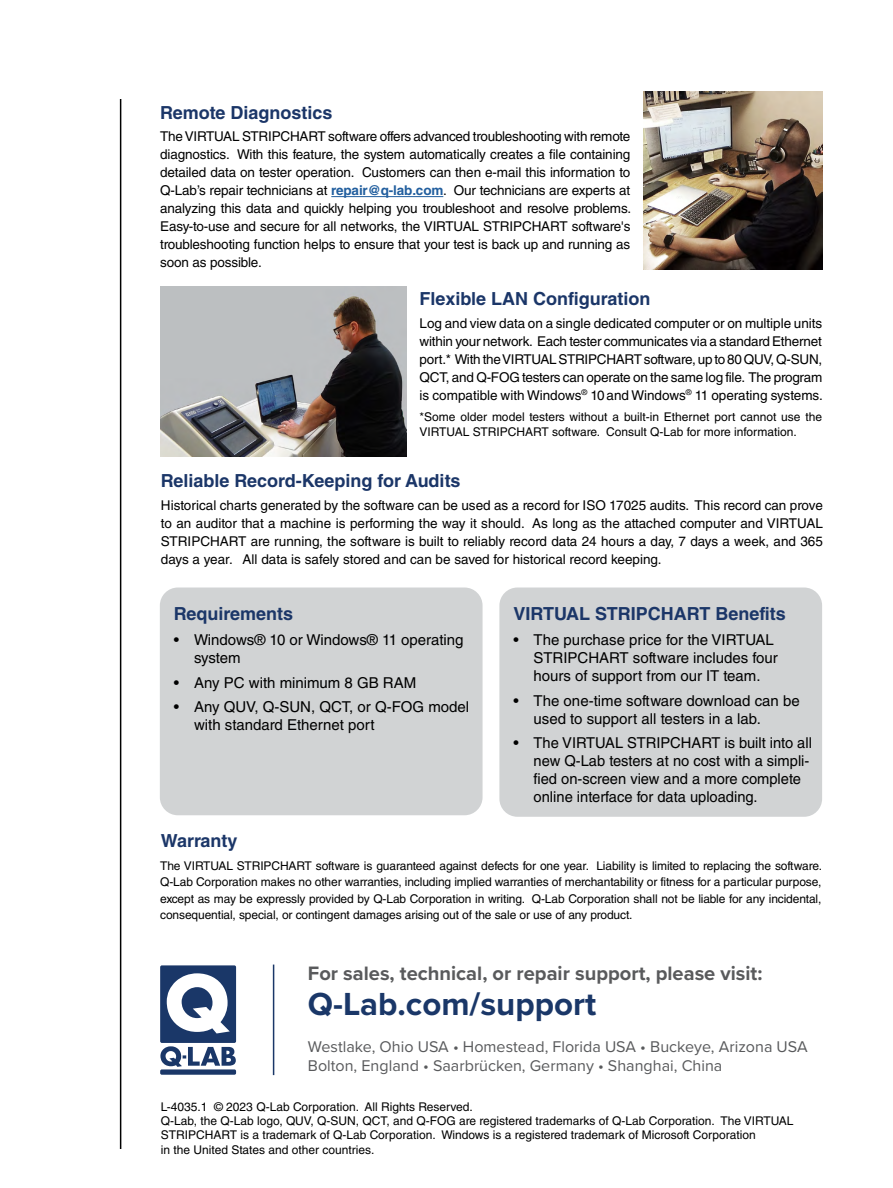
<style>
.page{position:relative;width:893px;height:1188px;background:#fff}
.page>*{position:absolute;margin:0;border:0;box-sizing:border-box;transform-origin:0 0}
.t1{font:700 33.15px "Proxima Nova";color:#1a3768}
.t2{font:700 20.1px "Proxima Nova";color:#595a5c}
.t3{font:700 18px "Helvetica LT Std";color:#1b3668}
.t4{font:16.05px/19.4px "Proxima Nova";color:#595a5c}
.t5{font:15px/18px "Helvetica LT Std";color:#000}
.t6{font:13.5px/18px "Helvetica LT Std";letter-spacing:-.01em;color:#000;text-align:justify}
.t7{font:12px/14.4px "Helvetica LT Std";color:#000}
.s1{font-weight:700;color:#215e9e}
</style>
<div class="page">
<hr style="left:120px;top:99px;width:1px;height:1050px;background:#000">
<hr style="left:331px;top:196px;width:112px;height:1px;background:#215e9e">
<div style="left:160px;top:588px;width:323px;height:227px;background:#d1d3d4;border-radius:18px"></div>
<div style="left:499px;top:588px;width:323px;height:229px;background:#d1d3d4;border-radius:18px"></div>
<hr style="left:273px;top:965px;width:1px;height:110px;background:#1a3768">
<div style="left:160px;top:1069px;width:76px;height:6px;background:#1a3768;border-radius:2px"></div>
<svg style="left:160px;top:965px;width:76px;height:102px"></svg>
<img style="left:644px;top:92px;width:178px;height:178px">
<img style="left:160px;top:286px;width:246px;height:170px">
<h3 class="t3" style="left:160px;top:101px;width:174px">Remote Diagnostics</h3>
<p class="t6" style="left:160px;top:127px;width:473px">The VIRTUAL STRIPCHART software offers advanced troubleshooting with remote diagnostics. With this feature, the system automatically creates a file containing detailed data on tester operation. Customers can then e-mail this information to Q-Lab’s repair technicians at <span class="s1">repair@q-lab.com</span>. Our technicians are experts at analyzing this data and quickly helping you troubleshoot and resolve problems.<br>Easy-to-use and secure for all networks, the VIRTUAL STRIPCHART software's troubleshooting function helps to ensure that your test is back up and running as soon as possible.</p>
<h3 class="t3" style="left:420px;top:288px;width:232px">Flexible LAN Configuration</h3>
<p class="t6" style="left:420px;top:314px;width:405px">Log and view data on a single dedicated computer or on multiple units within your network. Each tester communicates via a standard Ethernet port.* With the VIRTUAL STRIPCHART software, up to 80 QUV, Q-SUN, QCT, and Q-FOG testers can operate on the same log file. The program is compatible with Windows<sup>®</sup> 10and Windows<sup>®</sup> 11 operating systems.</p>
<p class="t7" style="left:420px;top:409px;width:404px;line-height:15px">*Some older model testers without a built-in Ethernet port cannot use the<br>VIRTUAL STRIPCHART software. Consult Q-Lab for more information.</p>
<h3 class="t3" style="left:161px;top:470px;width:301px">Reliable Record-Keeping for Audits</h3>
<p class="t6" style="left:161px;top:496px;width:663px">Historical charts generated by the software can be used as a record for ISO 17025 audits. This record can prove to an auditor that a machine is performing the way it should. As long as the attached computer and VIRTUAL STRIPCHART are running, the software is built to reliably record data 24 hours a day, 7 days a week, and 365 days a year. All data is safely stored and can be saved for historical record keeping.</p>
<h3 class="t3" style="left:174px;top:603px;width:121px">Requirements</h3>
<p class="t5" style="left:194px;top:631px;width:271px;text-indent:-20px">• Windows® 10 or Windows® 11 operating system</p>
<p class="t5" style="left:174px;top:673px;width:244px">• Any PC with minimum 8 GB RAM</p>
<p class="t5" style="left:194px;top:698px;width:277px;text-indent:-20px">• Any QUV, Q-SUN, QCT, or Q-FOG model with standard Ethernet port</p>
<h3 class="t3" style="left:513px;top:603px;width:274px">VIRTUAL STRIPCHART Benefits</h3>
<p class="t5" style="left:534px;top:631px;width:246px;text-indent:-20px">• The purchase price for the VIRTUAL<br>STRIPCHART software includes four hours of support from our IT team.</p>
<p class="t5" style="left:534px;top:691px;width:268px;text-indent:-20px">• The one-time software download can be used to support all testers in a lab.</p>
<p class="t5" style="left:534px;top:734px;width:280px;text-indent:-20px">• The VIRTUAL STRIPCHART is built into all new Q-Lab testers at no cost with a simpli&shy;fied on-screen view and a more complete online interface for data uploading.</p>
<h3 class="t3" style="left:161px;top:830px;width:78px">Warranty</h3>
<p class="t7" style="left:160px;top:857px;width:663px;line-height:16.5px;text-align:justify">The VIRTUAL STRIPCHART software is guaranteed against defects for one year. Liability is limited to replacing the software.<br>Q-Lab Corporation makes no other warranties, including implied warranties of merchantability or fitness for a particular purpose, except as may be expressly provided by Q-Lab Corporation in writing. Q-Lab Corporation shall not be liable for any incidental, consequential, special, or contingent damages arising out of the sale or use of any product.</p>
<h2 class="t2" style="left:308px;top:958px;width:456px">For sales, technical, or repair support, please visit:</h2>
<h1 class="t1" style="left:308px;top:979px;width:290px">Q-Lab.com/support</h1>
<p class="t4" style="left:308px;top:1036px;width:501px">Westlake, Ohio USA • Homestead, Florida USA • Buckeye, Arizona USA<br>Bolton, England • Saarbrücken, Germany • Shanghai, China</p>
<p class="t7" style="left:161px;top:1099px;width:634px">L-4035.1 © 2023 Q-Lab Corporation. All Rights Reserved.<br>Q-Lab, the Q-Lab logo, QUV, Q-SUN, QCT, and Q-FOG are registered trademarks of Q-Lab Corporation. The VIRTUAL STRIPCHART is a trademark of Q-Lab Corporation. Windows is a registered trademark of Microsoft Corporation<br>in the United States and other countries.</p>
</div>
